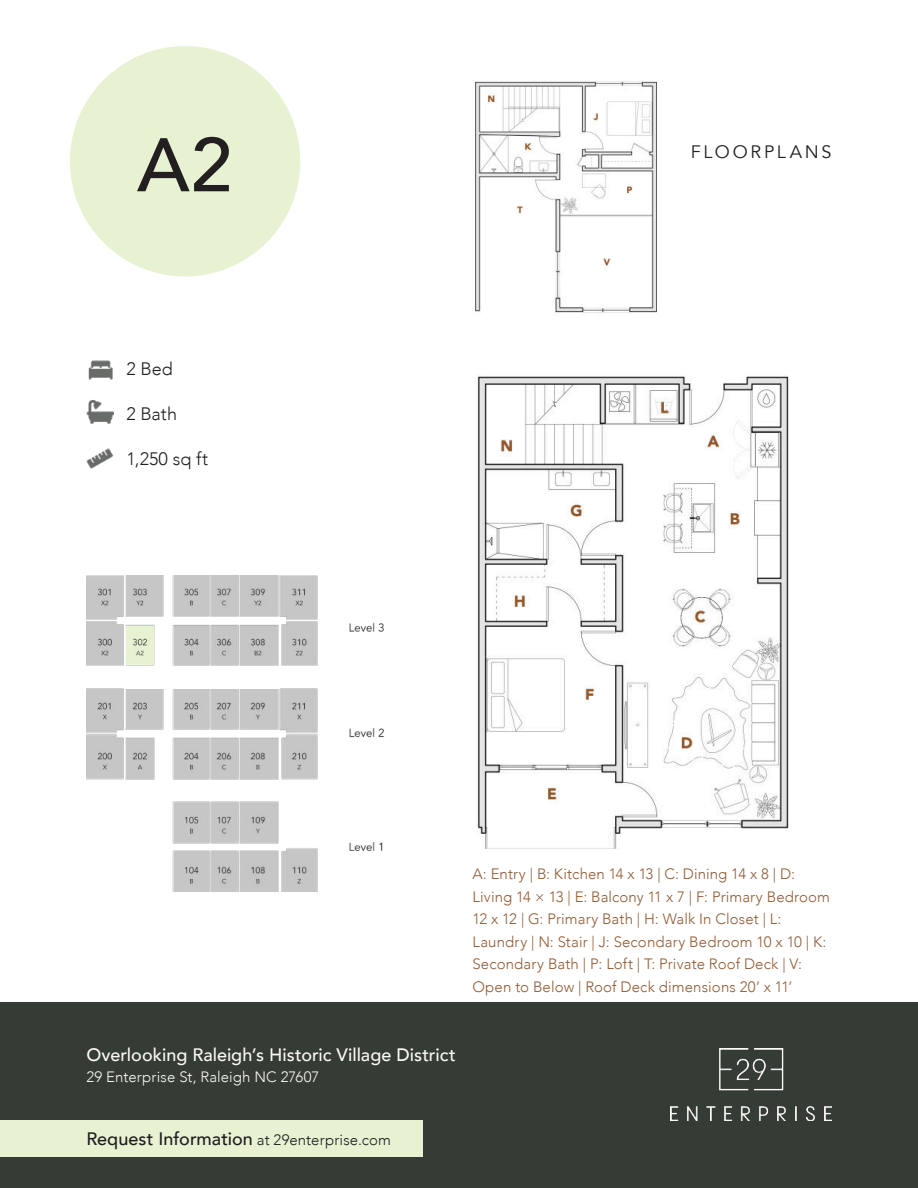
<style>
.page{position:relative;width:918px;height:1188px;background:#fff}
.page>*{position:absolute;margin:0;border:0;box-sizing:border-box;transform-origin:0 0}
.t1{font:500 75px "Avenir";color:#231f20}
.t2{font:500 18px "Avenir";color:#fbf9f6}
.t3{font:500 18px "Avenir";color:#1e1c1f}
.t4{font:300 18px "Avenir";color:#231f20}
.t5{font:18px "Avenir";letter-spacing:.155em;color:#231f20}
.t6{font:300 15px/22.5px "Avenir";letter-spacing:.01em;color:#905c35}
.t7{font:300 15px "Avenir";letter-spacing:.005em;color:#fbf9f6}
.s1{font-weight:300;font-size:15px}
</style>
<div class="page">
<img style="left:477px;top:375px;width:311px;height:473px">
<img style="left:475px;top:81px;width:182px;height:232px">
<div style="left:70px;top:46px;width:230px;height:230px;background:#e7f2d3;border-radius:50%"></div>
<img style="left:86px;top:399px;width:27px;height:25px">
<img style="left:86px;top:448px;width:27px;height:21px">
<img style="left:88px;top:360px;width:25px;height:20px">
<img style="left:86px;top:575px;width:298px;height:317px">
<div style="left:0;top:1003px;width:918px;height:185px;background:#353b35"></div>
<div style="left:0;top:1120px;width:422px;height:37px;background:#e7f2d3"></div>
<img style="left:671px;top:1048px;width:161px;height:72px">
<h1 class="t1" style="left:137px;top:134px;width:97px">A2</h1>
<p class="t4" style="left:126px;top:361px;width:48px">2 Bed</p>
<p class="t4" style="left:126px;top:406px;width:52px">2 Bath</p>
<p class="t4" style="left:126px;top:451px;width:83px">1,250 sq ft</p>
<p class="t5" style="left:691px;top:144px;width:142px">FLOORPLANS</p>
<p class="t6" style="left:472px;top:864px;width:359px">A: Entry | B: Kitchen 14 x 13 | C: Dining 14 x 8 | D:<br>Living 14 × 13 | E: Balcony 11 x 7 | F: Primary Bedroom 12 x 12 | G: Primary Bath | H: Walk In Closet | L:<br>Laundry | N: Stair | J: Secondary Bedroom 10 x 10 | K:<br>Secondary Bath | P: Loft | T: Private Roof Deck | V:<br>Open to Below | Roof Deck dimensions 20’ x 11’</p>
<p class="t2" style="left:86px;top:1047px;width:371px">Overlooking Raleigh’s Historic Village District</p>
<p class="t7" style="left:86px;top:1068px;width:234px">29 Enterprise St, Raleigh NC 27607</p>
<p class="t3" style="left:86px;top:1131px;width:306px">Request Information <span class="s1">at 29enterprise.com</span></p>
</div>
